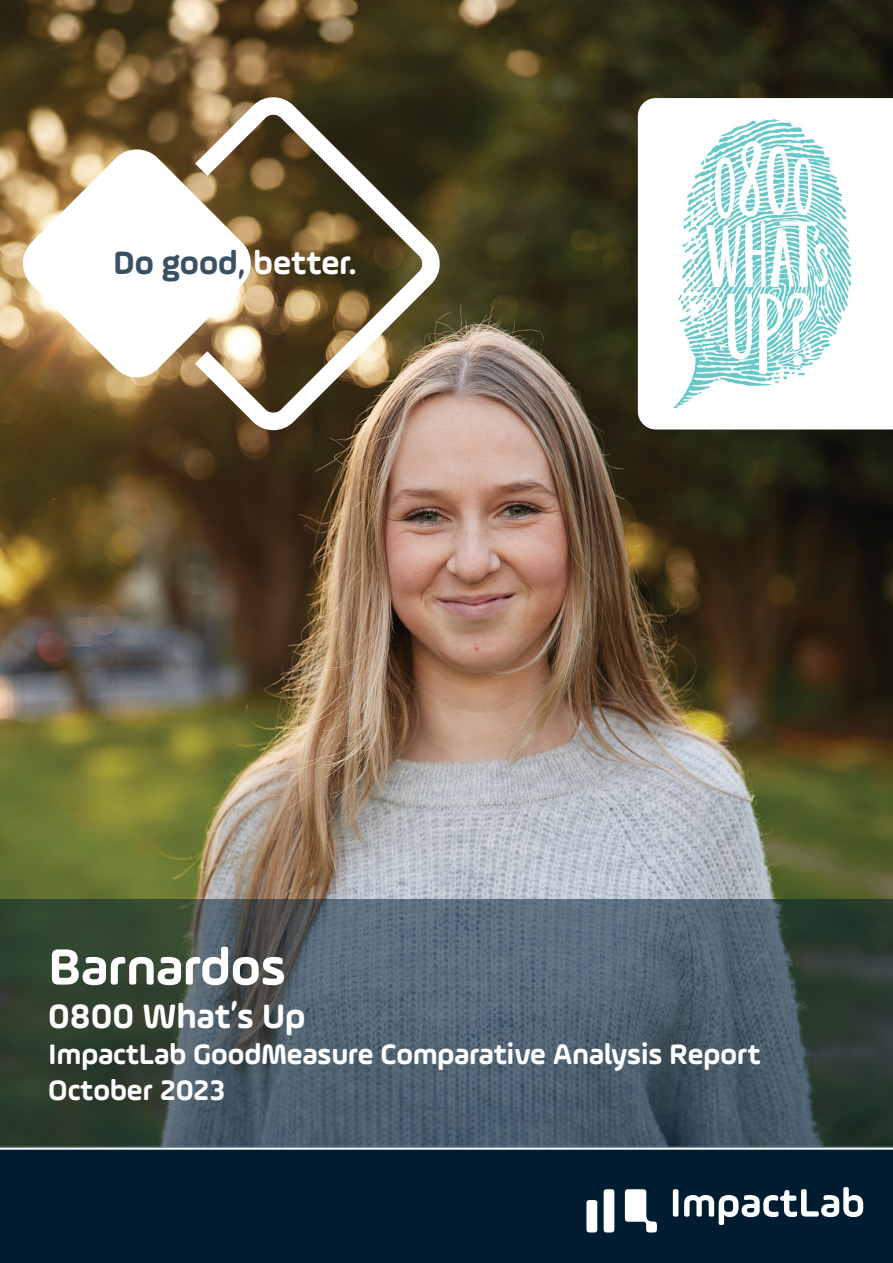
<style>
.page{position:relative;width:893px;height:1263px;background:#fff}
.page>*{position:absolute;margin:0;border:0;box-sizing:border-box;transform-origin:0 0}
.t1{font:700 54px "Ample Soft";color:#fff}
.t2{font:700 36px "Ample Soft";color:#fff}
.t3{font:700 34.5px "Ample Soft";color:#395163}
.t4{font:700 30px/36px "Ample Soft";color:#fff}
.s1{color:#fff}
</style>
<div class="page">
<img style="left:0;top:0;width:893px;height:899px">
<div style="left:0;top:1149px;width:893px;height:114px;background:#001c30"></div>
<div style="left:673px;top:1189px;width:5px;height:27px;background:#fff;border-radius:2px"></div>
<svg style="left:684px;top:1187px;width:179px;height:38px"></svg>
<svg style="left:625px;top:1189px;width:32px;height:43px"></svg>
<svg style="left:604px;top:1189px;width:10px;height:43px"></svg>
<svg style="left:586px;top:1200px;width:11px;height:32px"></svg>
<svg style="left:195px;top:94px;width:247px;height:336px;background:#74664a"></svg>
<svg style="left:20px;top:147px;width:234px;height:233px"></svg>
<svg style="left:0;top:899px;width:893px;height:249px;background:#45565b"></svg>
<svg style="left:638px;top:98px;width:255px;height:331px"></svg>
<img style="left:673px;top:119px;width:177px;height:289px">
<p class="t3" style="left:113px;top:241px;width:245px">Do good, <span class="s1">better.</span></p>
<h1 class="t1" style="left:48px;top:934px;width:239px">Barnardos</h1>
<p class="t2" style="left:48px;top:994px;width:259px">0800 What’s Up</p>
<p class="t4" style="left:48px;top:1036px;width:714px">ImpactLab GoodMeasure Comparative Analysis Report<br>October 2023</p>
</div>
